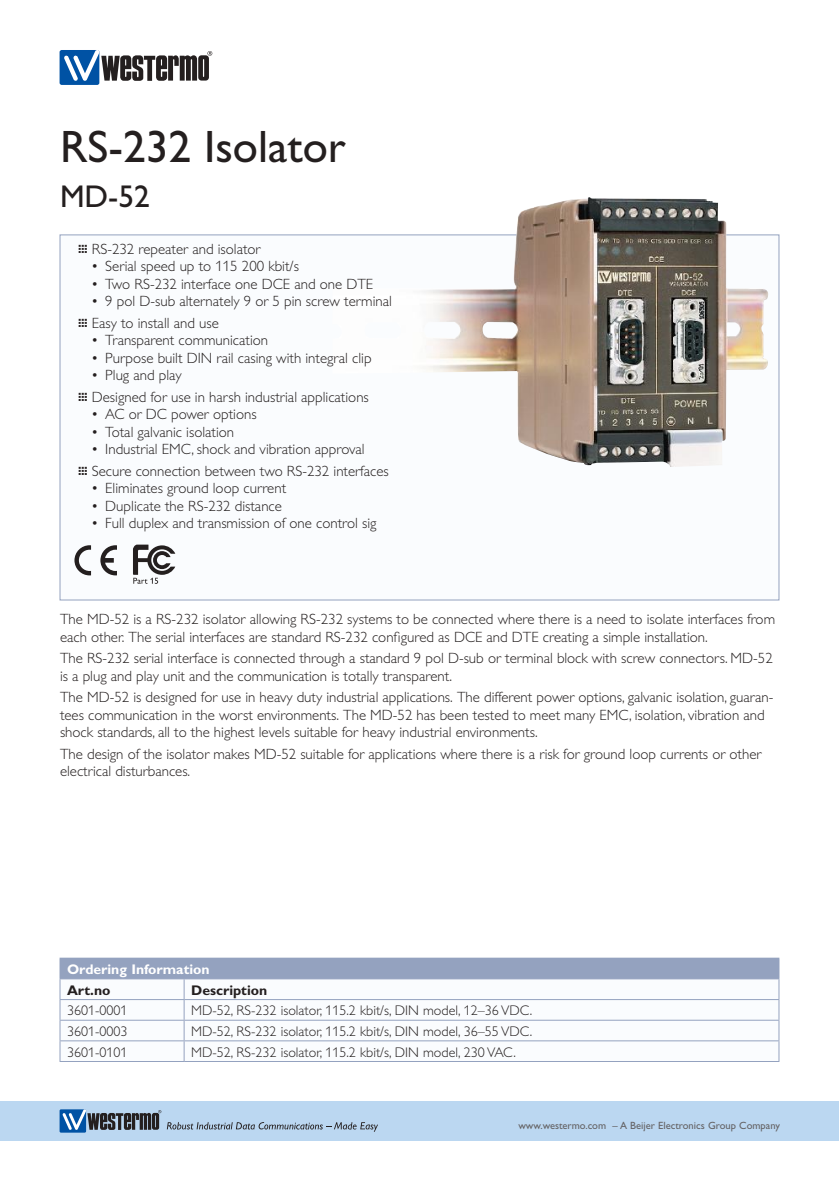
<style>
.page{position:relative;width:839px;height:1186px;background:#fff}
.page>*{position:absolute;margin:0;border:0;box-sizing:border-box;transform-origin:0 0}
.t1{font:45.5px "Gill Alt One Mod";color:#241f1f}
.t2{font:31.5px "Gill Alt One Mod";color:#241f1f}
.t3{font:300 14.88px/17.5px "Gill Alt One Mod";color:#241f1f}
.t4{font:300 14px "Gill Alt One Mod";color:#241f1f}
.t5{font:700 14px "Gill Alt One Mod";color:#fff}
.t6{font:700 14px "Gill Alt One Mod";color:#241f1f}
.t7{font:10.5px "Gill Alt One Mod";color:#656365}
.s1{font-weight:400}
</style>
<div class="page">
<div style="left:0;top:1101px;width:838px;height:40px;background:#bbd7f1"></div>
<div style="left:60px;top:1109px;width:26px;height:23px;background:#0052a4"></div>
<svg style="left:62px;top:1109px;width:99px;height:21px"></svg>
<svg style="left:167px;top:1122px;width:211px;height:9px"></svg>
<div style="left:60px;top:50px;width:39px;height:35px;background:#0052a4;border-radius:2px"></div>
<svg style="left:64px;top:50px;width:148px;height:31px"></svg>
<div style="left:60px;top:234px;width:719px;height:366px;background:#fafcfe;border:1px solid #94a2bf"></div>
<svg style="left:74px;top:545px;width:17px;height:30px"></svg>
<svg style="left:100px;top:545px;width:17px;height:30px"></svg>
<svg style="left:133px;top:544px;width:42px;height:40px"></svg>
<div style="left:60px;top:958px;width:718px;height:21px;background:#94a2bf"></div>
<svg style="left:61px;top:979px;width:717px;height:82px"></svg>
<hr style="left:60px;top:957px;width:124px;height:1px;background:#94a2bf">
<hr style="left:184px;top:957px;width:595px;height:1px;background:#94a2bf">
<hr style="left:60px;top:999px;width:124px;height:1px;background:#94a2bf">
<hr style="left:184px;top:999px;width:595px;height:1px;background:#94a2bf">
<hr style="left:60px;top:1019px;width:124px;height:1px;background:#94a2bf">
<hr style="left:184px;top:1019px;width:595px;height:1px;background:#94a2bf">
<hr style="left:60px;top:1040px;width:124px;height:1px;background:#94a2bf">
<svg style="left:60px;top:979px;width:1px;height:82px"></svg>
<hr style="left:184px;top:1040px;width:595px;height:1px;background:#94a2bf">
<svg style="left:184px;top:979px;width:1px;height:82px"></svg>
<svg style="left:778px;top:958px;width:1px;height:103px"></svg>
<hr style="left:60px;top:1061px;width:124px;height:1px;background:#94a2bf">
<hr style="left:184px;top:1061px;width:595px;height:1px;background:#94a2bf">
<img style="left:332px;top:197px;width:436px;height:270px">
<h1 class="t1" style="left:60px;top:121px;width:287px">RS-232 Isolator</h1>
<h2 class="t2" style="left:60px;top:179px;width:91px">MD-52</h2>
<p class="t3" style="left:78px;top:240px;width:184px"><span class="s1">…</span> RS-232 repeater and isolator</p>
<p class="t3" style="left:91px;top:258px;width:209px">• Serial speed up to 115 200 kbit/s</p>
<p class="t3" style="left:91px;top:275px;width:283px">• Two RS-232 interface one DCE and one DTE</p>
<p class="t3" style="left:78px;top:290px;width:315px;line-height:21.5px;text-indent:13px">• 9 pol D-sub alternately 9 or 5 pin screw terminal <span class="s1">…</span> Easy to install and use</p>
<p class="t3" style="left:91px;top:331px;width:178px">• Transparent communication</p>
<p class="t3" style="left:91px;top:349px;width:282px">• Purpose built DIN rail casing with integral clip</p>
<p class="t3" style="left:78px;top:364px;width:292px;line-height:21.5px;text-indent:13px">• Plug and play<br><span class="s1">…</span> Designed for use in harsh industrial applications</p>
<p class="t3" style="left:91px;top:405px;width:167px">• AC or DC power options</p>
<p class="t3" style="left:91px;top:423px;width:144px">• Total galvanic isolation</p>
<p class="t3" style="left:78px;top:438px;width:312px;line-height:21.5px;text-indent:13px">• Industrial EMC, shock and vibration approval<br><span class="s1">…</span> Secure connection between two RS-232 interfaces</p>
<p class="t3" style="left:91px;top:479px;width:196px">• Eliminates ground loop current</p>
<p class="t3" style="left:91px;top:497px;width:192px">• Duplicate the RS-232 distance</p>
<p class="t3" style="left:91px;top:514px;width:287px">• Full duplex and transmission of one control sig</p>
<p class="t3" style="left:60px;top:610px;width:716px">The MD-52 is a RS-232 isolator allowing RS-232 systems to be connected where there is a need to isolate interfaces from each other. The serial interfaces are standard RS-232 configured as DCE and DTE creating a simple installation.</p>
<p class="t3" style="left:60px;top:649px;width:714px">The RS-232 serial interface is connected through a standard 9 pol D-sub or terminal block with screw connectors. MD-52 is a plug and play unit and the communication is totally transparent.</p>
<p class="t3" style="left:60px;top:688px;width:715px">The MD-52 is designed for use in heavy duty industrial applications. The different power options, galvanic isolation, guaran&shy;tees communication in the worst environments. The MD-52 has been tested to meet many EMC, isolation, vibration and shock standards, all to the highest levels suitable for heavy industrial environments.</p>
<p class="t3" style="left:60px;top:745px;width:702px">The design of the isolator makes MD-52 suitable for applications where there is a risk for ground loop currents or other electrical disturbances.</p>
<p class="t5" style="left:67px;top:961px;width:144px">Ordering Information</p>
<p class="t6" style="left:67px;top:982px;width:45px">Art.no</p>
<p class="t6" style="left:191px;top:982px;width:78px">Description</p>
<p class="t4" style="left:67px;top:1002px;width:62px">3601-0001</p>
<p class="t4" style="left:191px;top:1002px;width:343px">MD-52, RS-232 isolator, 115.2 kbit/s, DIN model, 12–36 VDC.</p>
<p class="t4" style="left:67px;top:1023px;width:62px">3601-0003</p>
<p class="t4" style="left:191px;top:1023px;width:343px">MD-52, RS-232 isolator, 115.2 kbit/s, DIN model, 36–55 VDC.</p>
<p class="t4" style="left:67px;top:1044px;width:62px">3601-0101</p>
<p class="t4" style="left:191px;top:1044px;width:326px">MD-52, RS-232 isolator, 115.2 kbit/s, DIN model, 230 VAC.</p>
<p class="t7" style="left:518px;top:1119px;width:263px">www.westermo.com – A Beijer Electronics Group Company</p>
</div>
